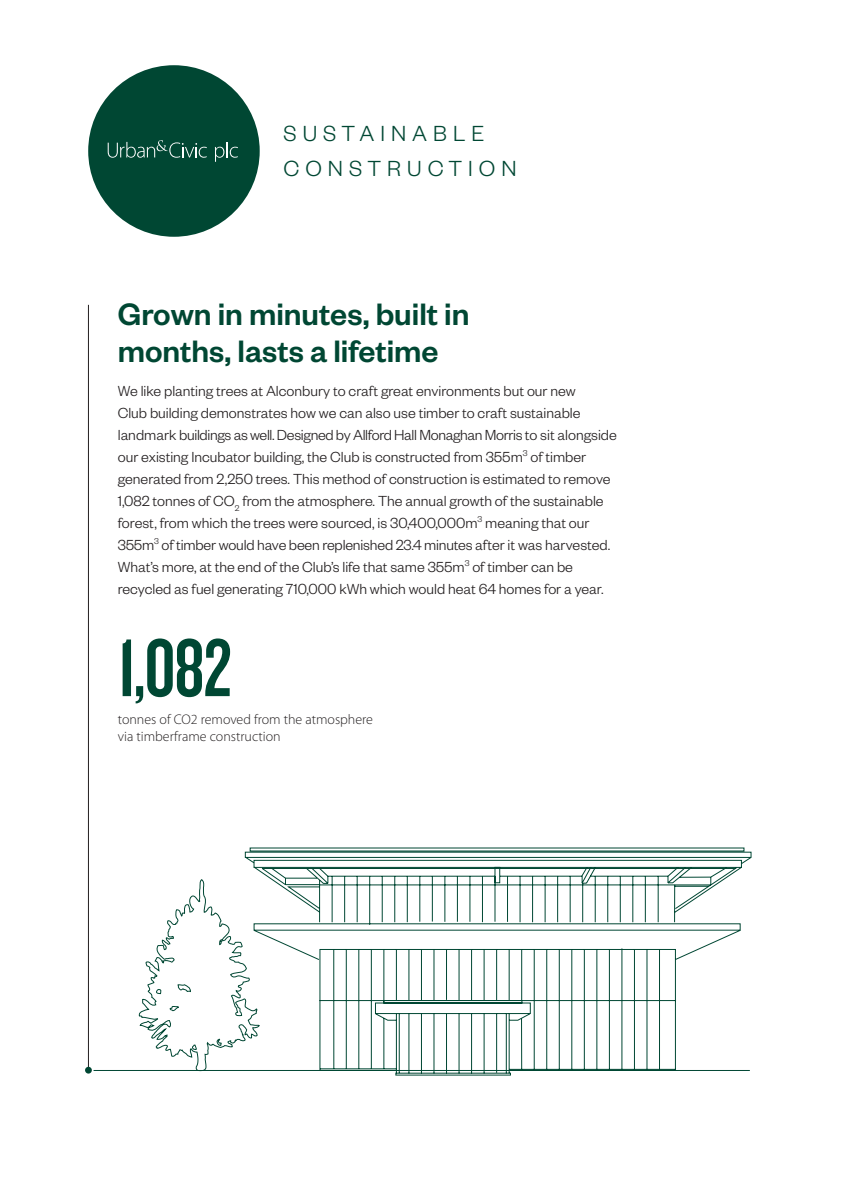
<style>
.page{position:relative;width:842px;height:1191px;background:#fff}
.page>*{position:absolute;margin:0;border:0;box-sizing:border-box;transform-origin:0 0}
.t1{font:85px "Knockout 48 Featherweight";color:#004733}
.Subhead_1_Alconbury{font:500 34px/37px "Founders Grotesk";color:#004733}
.Subhead_1_Alconbury-2{font:300 24px/35px "Founders Grotesk";letter-spacing:.25em;color:#004733}
.Body_text{font:300 16px/22px "Founders Grotesk";color:#231f20}
.Body_text-2{font:300 14px/17px "Myriad Pro";color:#231f20}
</style>
<div class="page">
<svg style="left:245px;top:847px;width:507px;height:228px"></svg>
<svg style="left:138px;top:878px;width:122px;height:197px"></svg>
<div style="left:88px;top:65px;width:172px;height:172px;background:#004733;border-radius:50%"></div>
<svg style="left:108px;top:140px;width:99px;height:18px"></svg>
<svg style="left:215px;top:142px;width:23px;height:20px"></svg>
<hr style="left:88px;top:305px;width:1px;height:762px;background:#231f20">
<div style="left:85px;top:1066px;width:7px;height:7px;background:#004733;border-radius:50%"></div>
<hr style="left:94px;top:1070px;width:656px;height:1px;background:#004733">
<p class="Subhead_1_Alconbury-2" style="left:283px;top:115px;width:235px">SUSTAINABLE<br>CONSTRUCTION</p>
<p class="Subhead_1_Alconbury" style="left:118px;top:294px;width:353px">Grown in minutes, built in months, lasts a lifetime</p>
<p class="Body_text" style="left:118px;top:379px;width:501px">We like planting trees at Alconbury to craft great environments but our new<br>Club building demonstrates how we can also use timber to craft sustainable landmark buildings as well. Designed by Allford Hall Monaghan Morris to sit alongside our existing Incubator building, the Club is constructed from 355m<sup>3</sup> of timber generated from 2,250 trees. This method of construction is estimated to remove 1,082 tonnes of CO<sub>2</sub> from the atmosphere. The annual growth of the sustainable forest, from which the trees were sourced, is 30,400,000m<sup>3</sup> meaning that our 355m<sup>3</sup> of timber would have been replenished 23.4 minutes after it was harvested.<br>What’s more, at the end of the Club’s life that same 355m<sup>3</sup> of timber can be recycled as fuel generating 710,000 kWh which would heat 64 homes for a year.</p>
<p class="t1" style="left:118px;top:616px;width:116px">1,082</p>
<p class="Body_text-2" style="left:118px;top:711px;width:257px">tonnes of CO2 removed from the atmosphere via timberframe construction</p>
</div>
